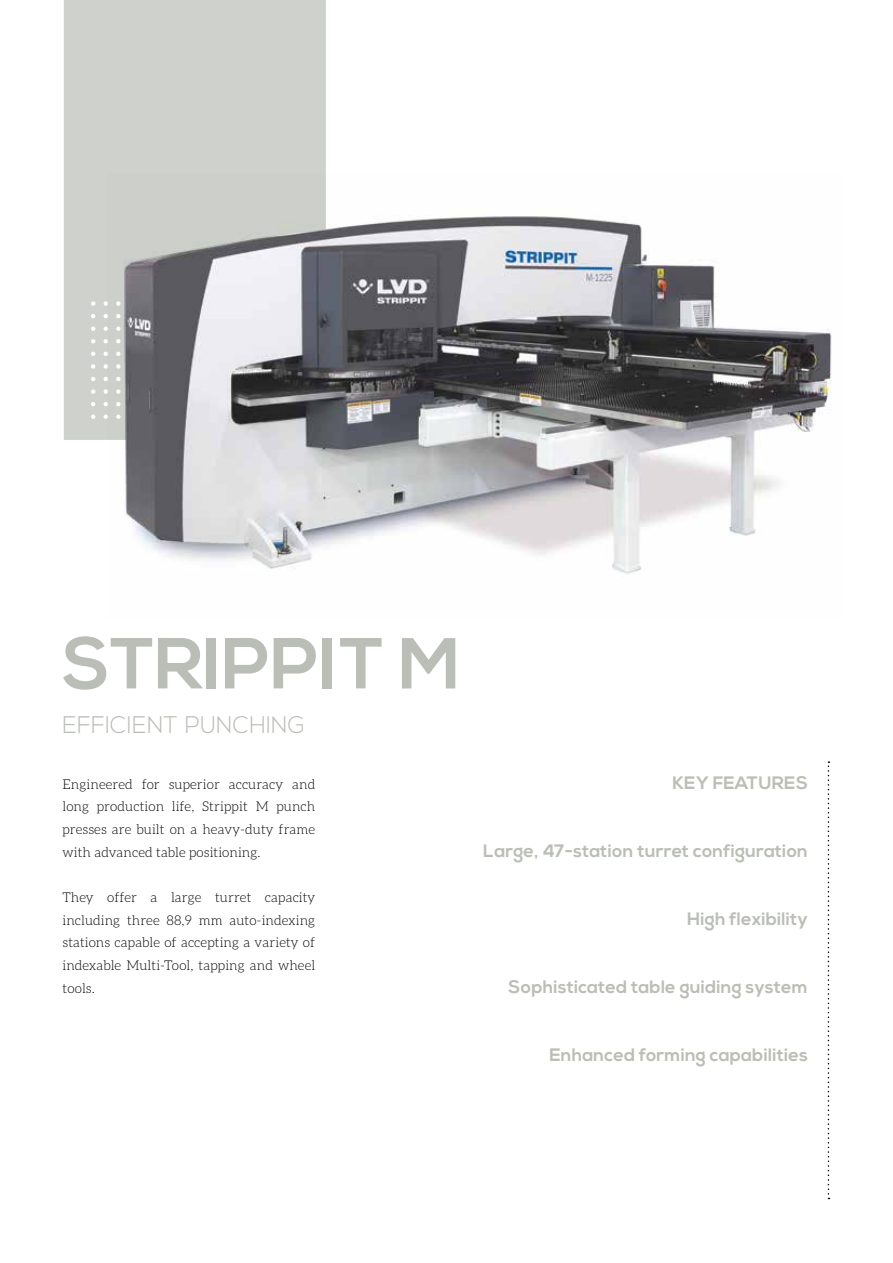
<style>
.page{position:relative;width:893px;height:1263px;background:#fff}
.page>*{position:absolute;margin:0;border:0;box-sizing:border-box;transform-origin:0 0}
.t1{font:700 72px "Nexa";color:#babeb6}
.t2{font:300 24px "Nexa";letter-spacing:.01em;color:#babeb6}
.t3{font:700 18px "Nexa";letter-spacing:.01em;color:#babeb6}
.t4{font:300 13.5px/22.6px "Aleo";letter-spacing:.005em;color:#000;text-align:justify}
</style>
<div class="page">
<div style="left:64px;top:0;width:262px;height:440px;background:#ced1cc"></div>
<img style="left:108px;top:174px;width:724px;height:400px">
<img style="left:124px;top:217px;width:707px;height:355px">
<svg style="left:828px;top:761px;width:1px;height:438px"></svg>
<h1 class="t1" style="left:63px;top:622px;width:400px">STRIPPIT M</h1>
<h2 class="t2" style="left:63px;top:711px;width:244px">EFFICIENT PUNCHING</h2>
<p class="t4" style="left:63px;top:772px;width:254px">Engineered for superior accuracy and long production life, Strippit M punch presses are built on a heavy-duty frame with advanced table positioning.</p>
<p class="t4" style="left:63px;top:886px;width:254px">They offer a large turret capacity including three 88,9 mm auto-indexing stations capable of accepting a variety of indexable Multi-Tool, tapping and wheel tools.</p>
<h3 class="t3" style="left:672px;top:772px;width:137px">KEY FEATURES</h3>
<h3 class="t3" style="left:483px;top:840px;width:326px">Large, 47-station turret configuration</h3>
<h3 class="t3" style="left:687px;top:908px;width:122px">High flexibility</h3>
<h3 class="t3" style="left:508px;top:976px;width:301px">Sophisticated table guiding system</h3>
<h3 class="t3" style="left:550px;top:1044px;width:260px">Enhanced forming capabilities</h3>
</div>
